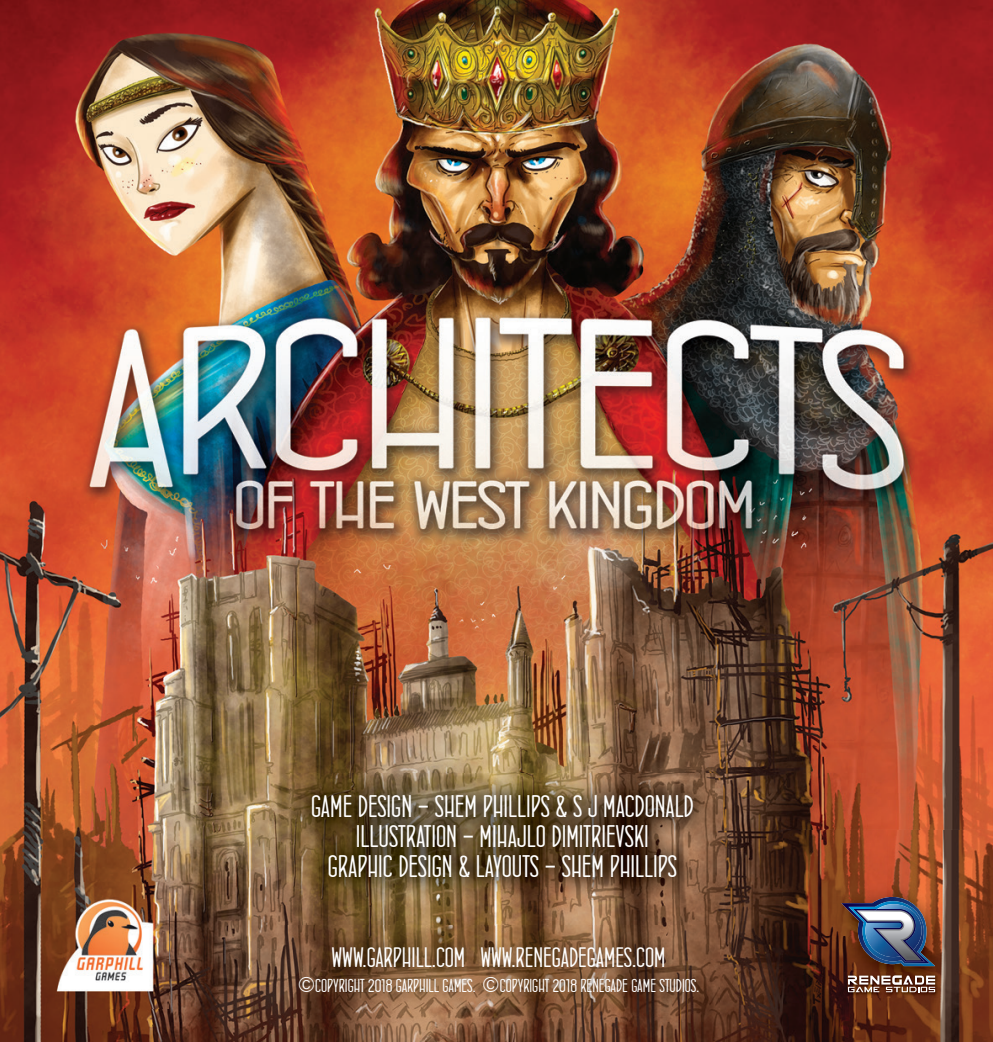
<style>
.page{position:relative;width:993px;height:1042px;background:#fff}
.page>*{position:absolute;margin:0;border:0;box-sizing:border-box;transform-origin:0 0}
.t1{font:35px/29.8px "Concurso Italian BTNCE";color:#fff;text-align:center}
.t2{font:31.5px "Concurso Italian BTNCE";color:#fff}
.t3{font:21px "Concurso Italian BTNCE";color:#fff}
</style>
<div class="page">
<img style="left:0;top:0;width:992px;height:1042px">
<img style="left:290px;top:774px;width:424px;height:124px">
<img style="left:278px;top:925px;width:440px;height:89px">
<img style="left:782px;top:830px;width:210px;height:212px">
<img style="left:841px;top:897px;width:93px;height:69px">
<img style="left:843px;top:973px;width:95px;height:24px">
<svg style="left:847px;top:975px;width:87px;height:17px"></svg>
<img style="left:42px;top:882px;width:126px;height:126px">
<p class="t1" style="left:311px;top:792px;width:384px">GAME DESIGN - SHEM PHILLIPS &amp; S J MACDONALD<br>ILLUSTRATION - MIHAJLO DIMITRIEVSKI<br>GRAPHIC DESIGN &amp; LAYOUTS - SHEM PHILLIPS</p>
<p class="t2" style="left:331px;top:941px;width:335px">WWW.GARPHILL.COM WWW.RENEGADEGAMES.COM</p>
<p class="t3" style="left:297px;top:975px;width:403px">©COPYRIGHT 2018 GARPHILL GAMES. ©COPYRIGHT 2018 RENEGADE GAME STUDIOS.</p>
</div>
